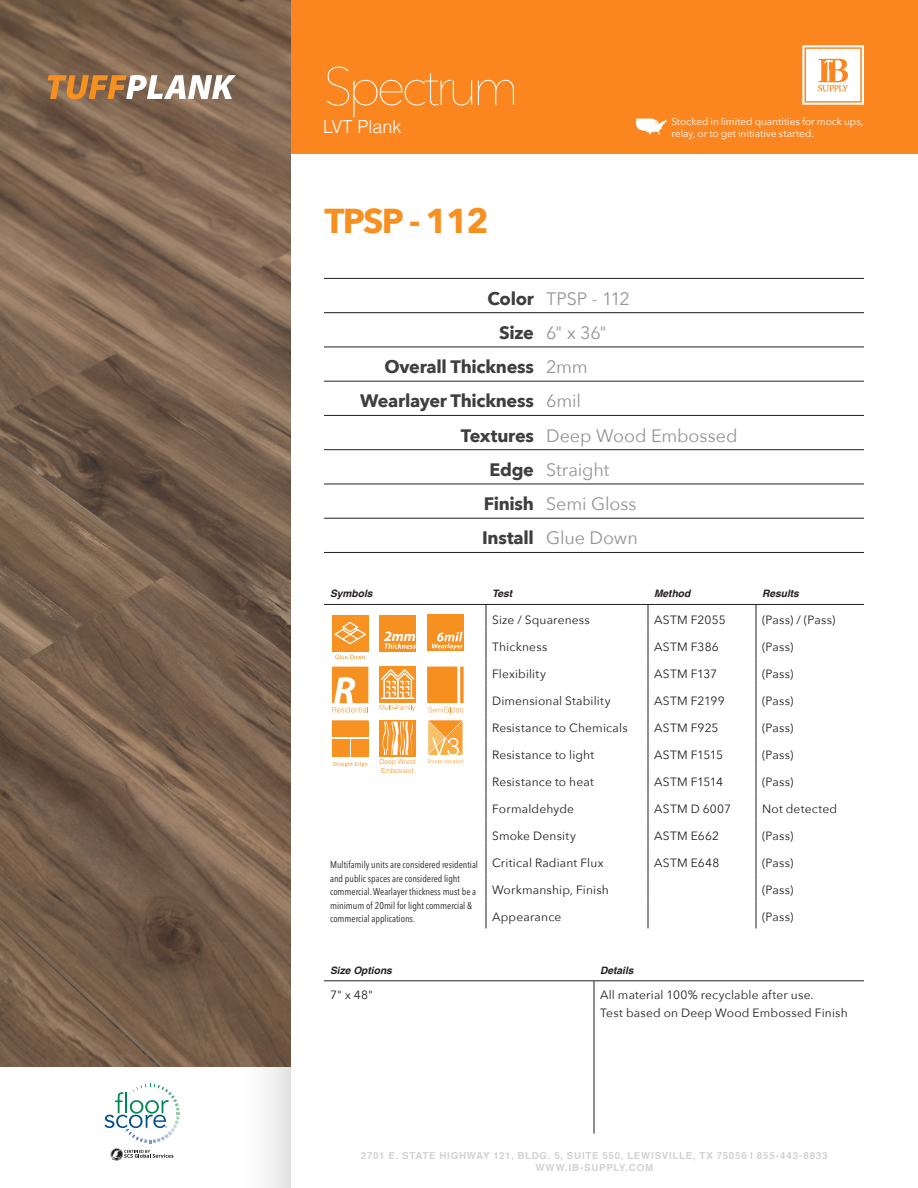
<style>
.page{position:relative;width:918px;height:1188px;background:#fff}
.page>*{position:absolute;margin:0;border:0;box-sizing:border-box;transform-origin:0 0}
.t1{font:200 52.5px "Avenir Next";letter-spacing:-.085em;color:#fff}
.t2{font:700 34.5px "Avenir Next";letter-spacing:-.05em;color:#f69020}
.t3{font:700 18px "Avenir Next";letter-spacing:-.02em;color:#3e3e3f}
.t4{font:18px "Avenir Next";letter-spacing:-.005em;color:#939598}
.t5{font:300 18px "Helvetica";color:#fff}
.t6{font:italic 700 14.4px "Myriad Pro";color:#fff}
.t7{font:12px/18px "Avenir Next";letter-spacing:.015em;color:#231f20}
.t8{font:12px "Avenir Next";letter-spacing:-.03em;color:#231f20}
.t9{font:10.2px/12.1px "Avenir Next";letter-spacing:-.005em;color:#fff}
.t10{font:italic 700 10.2px "Helvetica";color:#231f20}
.t11{font:condensed 9.75px/13.5px "Avenir Next LT Pro";color:#231f20}
.t12{font:700 9.75px/11.7px "Helvetica";letter-spacing:.08em;color:#d1d2d4;text-align:center}
.t13{font:300 7.05px/8.4px "Helvetica";color:#f69020}
.t14{font:italic 700 6.75px "Myriad Pro";color:#fff;scale:1.07 1}
</style>
<div class="page">
<img style="left:0;top:0;width:291px;height:1067px">
<svg style="left:48px;top:75px;width:188px;height:24px"></svg>
<hr style="left:324px;top:980px;width:270px;height:1px;background:#231f20">
<hr style="left:594px;top:980px;width:270px;height:1px;background:#231f20">
<hr style="left:594px;top:981px;width:1px;height:153px;background:#231f20">
<div style="left:291px;top:0;width:627px;height:154px;background:#fb861f"></div>
<svg style="left:802px;top:45px;width:62px;height:60px;background:#fde2cb"></svg>
<svg style="left:636px;top:119px;width:31px;height:16px"></svg>
<hr style="left:324px;top:278px;width:216px;height:1px;background:#231f20">
<hr style="left:540px;top:278px;width:324px;height:1px;background:#231f20">
<hr style="left:324px;top:312px;width:216px;height:1px;background:#231f20">
<hr style="left:540px;top:312px;width:324px;height:1px;background:#231f20">
<hr style="left:324px;top:347px;width:216px;height:1px;background:#231f20">
<hr style="left:540px;top:347px;width:324px;height:1px;background:#231f20">
<hr style="left:324px;top:381px;width:216px;height:1px;background:#231f20">
<hr style="left:540px;top:381px;width:324px;height:1px;background:#231f20">
<hr style="left:324px;top:415px;width:216px;height:1px;background:#231f20">
<hr style="left:540px;top:415px;width:324px;height:1px;background:#231f20">
<hr style="left:324px;top:449px;width:216px;height:1px;background:#231f20">
<hr style="left:540px;top:449px;width:324px;height:1px;background:#231f20">
<hr style="left:324px;top:484px;width:216px;height:1px;background:#231f20">
<hr style="left:540px;top:484px;width:324px;height:1px;background:#231f20">
<hr style="left:324px;top:518px;width:216px;height:1px;background:#231f20">
<hr style="left:540px;top:518px;width:324px;height:1px;background:#231f20">
<hr style="left:324px;top:552px;width:216px;height:1px;background:#231f20">
<hr style="left:540px;top:552px;width:324px;height:1px;background:#231f20">
<hr style="left:324px;top:604px;width:162px;height:1px;background:#231f20">
<hr style="left:486px;top:604px;width:162px;height:1px;background:#231f20">
<hr style="left:648px;top:604px;width:108px;height:1px;background:#231f20">
<hr style="left:756px;top:604px;width:108px;height:1px;background:#231f20">
<svg style="left:486px;top:605px;width:1px;height:323px"></svg>
<svg style="left:648px;top:605px;width:1px;height:323px"></svg>
<svg style="left:756px;top:605px;width:1px;height:323px"></svg>
<div style="left:379px;top:720px;width:37px;height:36px;background:#f69020"></div>
<svg style="left:382px;top:722px;width:31px;height:33px"></svg>
<svg style="left:332px;top:720px;width:36px;height:47px"></svg>
<svg style="left:427px;top:667px;width:37px;height:46px"></svg>
<svg style="left:335px;top:655px;width:30px;height:4px"></svg>
<div style="left:332px;top:615px;width:36px;height:36px;background:#f79120"></div>
<svg style="left:334px;top:622px;width:32px;height:22px"></svg>
<svg style="left:380px;top:705px;width:35px;height:6px"></svg>
<div style="left:380px;top:667px;width:36px;height:36px;background:#f69122"></div>
<svg style="left:381px;top:669px;width:34px;height:30px"></svg>
<div style="left:380px;top:615px;width:36px;height:36px;background:#f69020"></div>
<svg style="left:385px;top:643px;width:31px;height:6px"></svg>
<div style="left:427px;top:615px;width:37px;height:36px;background:#f69020"></div>
<svg style="left:432px;top:632px;width:31px;height:18px"></svg>
<svg style="left:332px;top:667px;width:36px;height:46px"></svg>
<svg style="left:427px;top:720px;width:37px;height:43px"></svg>
<svg style="left:105px;top:1084px;width:75px;height:77px"></svg>
<div style="left:231px;top:1067px;width:60px;height:121px;background:linear-gradient(to right,#fff,#e6e6e6)"></div>
<h1 class="t1" style="left:323px;top:42px;width:198px">Spectrum</h1>
<h3 class="t5" style="left:323px;top:115px;width:80px">LVT Plank</h3>
<p class="t9" style="left:671px;top:115px;width:194px">Stocked in limited quantities for mock ups, relay, or to get initiative started.</p>
<p class="t2" style="left:325px;top:191px;width:166px">TPSP - 112</p>
<p class="t3" style="left:487px;top:283px;width:48px">Color</p>
<p class="t4" style="left:546px;top:283px;width:85px">TPSP - 112</p>
<p class="t3" style="left:499px;top:317px;width:36px">Size</p>
<p class="t4" style="left:546px;top:317px;width:62px">6" x 36"</p>
<p class="t3" style="left:384px;top:351px;width:151px">Overall Thickness</p>
<p class="t4" style="left:546px;top:352px;width:43px">2mm</p>
<p class="t3" style="left:360px;top:385px;width:175px">Wearlayer Thickness</p>
<p class="t4" style="left:546px;top:386px;width:36px">6mil</p>
<p class="t3" style="left:461px;top:420px;width:75px">Textures</p>
<p class="t4" style="left:546px;top:420px;width:193px">Deep Wood Embossed</p>
<p class="t3" style="left:490px;top:454px;width:46px">Edge</p>
<p class="t4" style="left:546px;top:454px;width:65px">Straight</p>
<p class="t3" style="left:484px;top:488px;width:52px">Finish</p>
<p class="t4" style="left:546px;top:489px;width:92px">Semi Gloss</p>
<p class="t3" style="left:482px;top:522px;width:53px">Install</p>
<p class="t4" style="left:546px;top:523px;width:93px">Glue Down</p>
<p class="t10" style="left:330px;top:586px;width:44px">Symbols</p>
<p class="t10" style="left:492px;top:586px;width:22px">Test</p>
<p class="t10" style="left:654px;top:586px;width:38px">Method</p>
<p class="t10" style="left:762px;top:586px;width:38px">Results</p>
<p class="t6" style="left:384px;top:627px;width:33px">2mm</p>
<p class="t14" style="left:447px;top:642px;width:3px">l</p>
<p class="t13" style="left:379px;top:758px;width:38px">Deep Wood<br>Embossed</p>
<p class="t11" style="left:330px;top:858px;width:150px">Multifamily units are considered residential and public spaces are considered light commercial. Wearlayer thickness must be a minimum of 20mil for light commercial &amp; commercial applications.</p>
<p class="t7" style="left:492px;top:610px;width:99px">Size / Squareness</p>
<p class="t7" style="left:654px;top:610px;width:73px">ASTM F2055</p>
<p class="t7" style="left:762px;top:610px;width:75px">(Pass) / (Pass)</p>
<p class="t7" style="left:492px;top:637px;width:57px">Thickness</p>
<p class="t7" style="left:654px;top:637px;width:66px">ASTM F386</p>
<p class="t7" style="left:762px;top:637px;width:33px">(Pass)</p>
<p class="t7" style="left:492px;top:664px;width:55px">Flexibility</p>
<p class="t7" style="left:654px;top:664px;width:65px">ASTM F137</p>
<p class="t7" style="left:762px;top:664px;width:33px">(Pass)</p>
<p class="t7" style="left:492px;top:691px;width:120px">Dimensional Stability</p>
<p class="t7" style="left:654px;top:691px;width:72px">ASTM F2199</p>
<p class="t7" style="left:762px;top:691px;width:33px">(Pass)</p>
<p class="t7" style="left:492px;top:718px;width:137px">Resistance to Chemicals</p>
<p class="t7" style="left:654px;top:718px;width:66px">ASTM F925</p>
<p class="t7" style="left:762px;top:718px;width:33px">(Pass)</p>
<p class="t7" style="left:492px;top:745px;width:104px">Resistance to light</p>
<p class="t8" style="left:654px;top:745px;width:71px">ASTM F1515</p>
<p class="t7" style="left:762px;top:745px;width:33px">(Pass)</p>
<p class="t7" style="left:492px;top:772px;width:103px">Resistance to heat</p>
<p class="t8" style="left:654px;top:772px;width:70px">ASTM F1514</p>
<p class="t7" style="left:762px;top:772px;width:33px">(Pass)</p>
<p class="t7" style="left:492px;top:799px;width:83px">Formaldehyde</p>
<p class="t7" style="left:654px;top:799px;width:78px">ASTM D 6007</p>
<p class="t7" style="left:762px;top:799px;width:77px">Not detected</p>
<p class="t7" style="left:492px;top:826px;width:85px">Smoke Density</p>
<p class="t7" style="left:654px;top:826px;width:66px">ASTM E662</p>
<p class="t7" style="left:762px;top:826px;width:33px">(Pass)</p>
<p class="t7" style="left:492px;top:853px;width:113px">Critical Radiant Flux</p>
<p class="t7" style="left:654px;top:853px;width:67px">ASTM E648</p>
<p class="t7" style="left:762px;top:853px;width:33px">(Pass)</p>
<p class="t7" style="left:492px;top:880px;width:118px">Workmanship, Finish</p>
<p class="t7" style="left:762px;top:880px;width:33px">(Pass)</p>
<p class="t7" style="left:492px;top:907px;width:71px">Appearance</p>
<p class="t7" style="left:762px;top:907px;width:33px">(Pass)</p>
<p class="t10" style="left:330px;top:962px;width:63px">Size Options</p>
<p class="t10" style="left:600px;top:962px;width:35px">Details</p>
<p class="t7" style="left:330px;top:985px;width:45px">7" x 48"</p>
<p class="t7" style="left:600px;top:985px;width:249px">All material 100% recyclable after use.<br>Test based on Deep Wood Embossed Finish</p>
<p class="t12" style="left:361px;top:1150px;width:468px">2701 E. STATE HIGHWAY 121, BLDG. 5, SUITE 550, LEWISVILLE, TX 75056 | 855-443-8833<br>WWW.IB-SUPPLY.COM</p>
</div>
